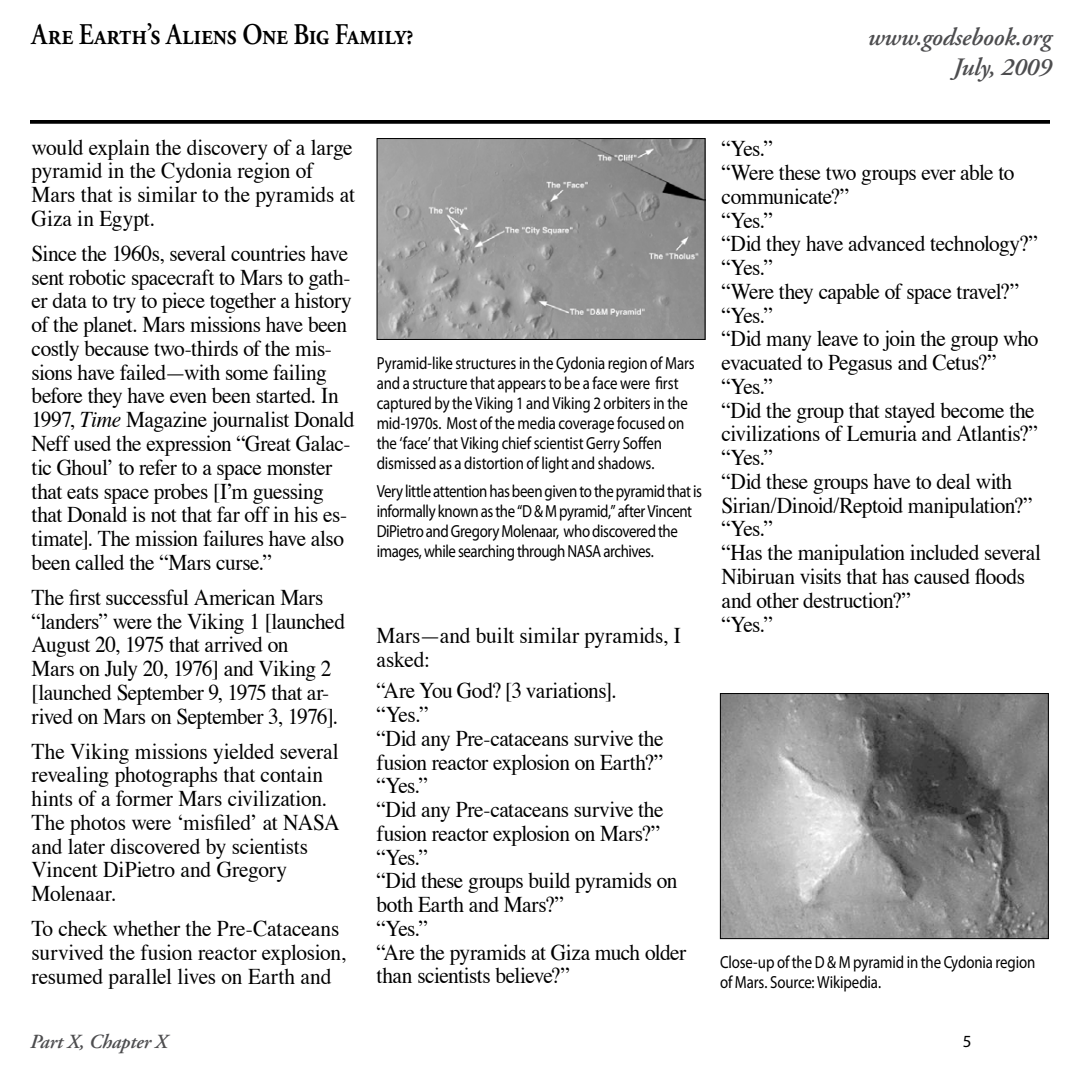
<style>
.page{position:relative;width:1080px;height:1080px;background:#fff}
.page>*{position:absolute;margin:0;border:0;box-sizing:border-box;transform-origin:0 0}
.t1{font:600 30px "Adobe Garamond Pro";letter-spacing:-.01em;color:#000;scale:.85 1}
.t2{font:italic 600 25px/30px "Adobe Garamond Pro";letter-spacing:-.01em;color:#4d4d4f;text-align:right}
.t3{font:22.5px/23.8px "Times";letter-spacing:-.02em;color:#000;scale:.95 1}
.t4{font:22.5px/23.8px "Times";color:#000;scale:.95 1}
.t5{font:italic 600 20px "Adobe Garamond Pro";letter-spacing:-.01em;color:#4d4d4f}
.t6{font:17.5px/20px "Myriad Pro";letter-spacing:-.01em;color:#000;scale:.85 1}
.t7{font:17.5px/20px "Myriad Pro";letter-spacing:-.03em;color:#000;scale:.85 1}
.t8{font:17.12px "Myriad Pro";color:#000}
.s1{font-style:italic}
</style>
<div class="page">
<svg style="left:30px;top:120px;width:1020px;height:4px;background:#0f0f0f"></svg>
<img style="left:722px;top:695px;width:325px;height:242px">
<div style="left:720px;top:693px;width:329px;height:246px;border:1px solid #000"></div>
<img style="left:379px;top:140px;width:324px;height:198px">
<div style="left:377px;top:138px;width:328px;height:202px;border:1px solid #000"></div>
<h1 class="t1" style="left:32px;top:18px;width:451px">Are Earth’s Aliens One Big Family?</h1>
<p class="t2" style="left:868px;top:23px;width:185px">www.godsebook.org<br>July, 2009</p>
<p class="t3" style="left:32px;top:133px;width:342px">would explain the discovery of a large pyramid in the Cydonia region of<br>Mars that is similar to the pyramids at<br>Giza in Egypt.</p>
<p class="t3" style="left:32px;top:240px;width:341px">Since the 1960s, several countries have sent robotic spacecraft to Mars to gath&shy;er data to try to piece together a history of the planet. Mars missions have been costly because two-thirds of the mis&shy;sions have failed—with some failing before they have even been started. In 1997, <span class="s1">Time</span> Magazine journalist Donald Neff used the expression “Great Galac&shy;tic Ghoul’ to refer to a space monster that eats space probes [I’m guessing that Donald is not that far off in his es&shy;timate]. The mission failures have also been called the “Mars curse.”</p>
<p class="t3" style="left:32px;top:583px;width:331px">The first successful American Mars “landers” were the Viking 1 [launched August 20, 1975 that arrived on<br>Mars on July 20, 1976] and Viking 2 [launched September 9, 1975 that ar&shy;rived on Mars on September 3, 1976].</p>
<p class="t3" style="left:32px;top:737px;width:326px">The Viking missions yielded several revealing photographs that contain hints of a former Mars civilization.<br>The photos were ‘misfiled’ at NASA and later discovered by scientists<br>Vincent DiPietro and Gregory<br>Molenaar.</p>
<p class="t3" style="left:32px;top:915px;width:333px">To check whether the Pre-Cataceans survived the fusion reactor explosion, resumed parallel lives on Earth and</p>
<p class="t5" style="left:30px;top:1030px;width:139px">Part X, Chapter X</p>
<p class="t6" style="left:377px;top:353px;width:376px">Pyramid-like structures in the Cydonia region of Mars and a structure that appears to be a face were first captured by the Viking 1 and Viking 2 orbiters in the mid-1970s. Most of the media coverage focused on the ‘face’ that Viking chief scientist Gerry Soffen dismissed as a distortion of light and shadows.</p>
<p class="t7" style="left:377px;top:481px;width:384px">Very little attention has been given to the pyramid that is informally known as the “D &amp; M pyramid,” after Vincent DiPietro and Gregory Molenaar, who discovered the images, while searching through NASA archives.</p>
<p class="t4" style="left:377px;top:622px;width:322px">Mars—and built similar pyramids, I asked:</p>
<p class="t3" style="left:377px;top:677px;width:328px">“Are You God? [3 variations].<br>“Yes.”<br>“Did any Pre-cataceans survive the fusion reactor explosion on Earth?” “Yes.”<br>“Did any Pre-cataceans survive the fusion reactor explosion on Mars?” “Yes.”<br>“Did these groups build pyramids on both Earth and Mars?”<br>“Yes.”<br>“Are the pyramids at Giza much older than scientists believe?”</p>
<p class="t3" style="left:722px;top:135px;width:338px">“Yes.”<br>“Were these two groups ever able to communicate?”<br>“Yes.”<br>“Did they have advanced technology?” “Yes.”<br>“Were they capable of space travel?” “Yes.”<br>“Did many leave to join the group who evacuated to Pegasus and Cetus?” “Yes.”<br>“Did the group that stayed become the civilizations of Lemuria and Atlantis?” “Yes.”<br>“Did these groups have to deal with<br>Sirian/Dinoid/Reptoid manipulation?” “Yes.”<br>“Has the manipulation included several<br>Nibiruan visits that has caused floods and other destruction?”<br>“Yes.”</p>
<p class="t6" style="left:720px;top:952px;width:373px">Close-up of the D &amp; M pyramid in the Cydonia region of Mars. Source: Wikipedia.</p>
<p class="t8" style="left:963px;top:1031px;width:10px">5</p>
</div>
